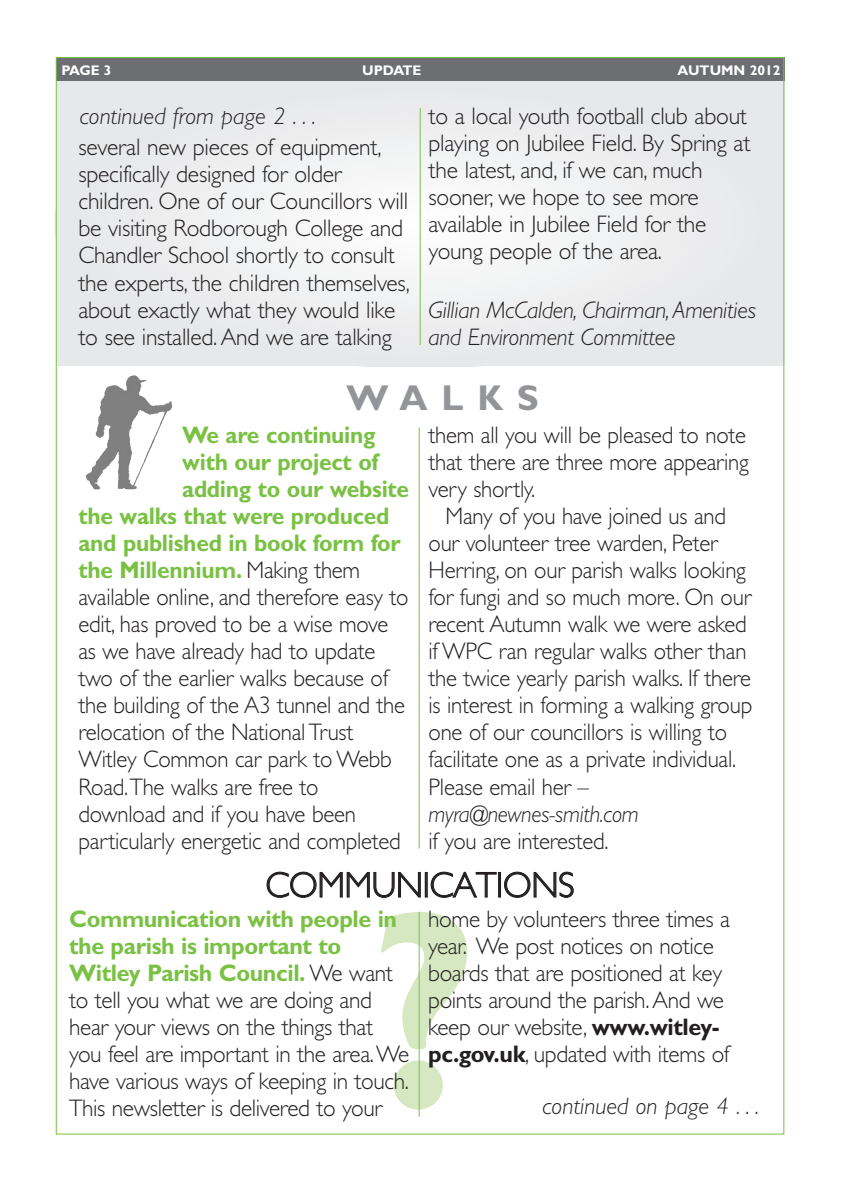
<style>
.page{position:relative;width:842px;height:1191px;background:#fff}
.page>*{position:absolute;margin:0;border:0;box-sizing:border-box;transform-origin:0 0}
.t1{font:700 282.2px "Gill Sans";color:#d5e8c1}
.t2{font:300 36px "Gill Sans";letter-spacing:-.01em;color:#231f20}
.t3{font:700 36px "Gill Sans";letter-spacing:.385em;color:#939598}
.t4{font:300 24px/27px "Gill Sans";letter-spacing:-.01em;color:#231f20}
.t5{font:300 24px/27px "Gill Sans";letter-spacing:-.01em;color:#231f20;text-align:justify;scale:.95 1}
.t6{font:700 24px "Gill Sans";letter-spacing:-.01em;color:#79c142;scale:.95 1}
.t7{font:italic 300 24px/27px "Gill Sans";letter-spacing:-.01em;color:#231f20}
.t8{font:italic 300 24px "Gill Sans";letter-spacing:-.01em;color:#231f20;scale:.95 1}
.t9{font:700 14px "Gill Sans";color:#fff}
.s1{font-weight:300;color:#231f20}
.s2{font-weight:700;color:#79c142}
.s3{font-weight:700}
</style>
<div class="page">
<div style="left:56px;top:57px;width:728px;height:26px;background:#6d6e71"></div>
<hr style="left:419px;top:427px;width:1px;height:421px;background:#79c142">
<div style="left:58px;top:81px;width:724px;height:285px;background:#e7e8e9"></div>
<div style="left:67px;top:85px;width:706px;height:278px;background:#e7e8e9;border-radius:50%"></div>
<div style="left:122px;top:106px;width:596px;height:236px;background:#ebebed;border-radius:50%"></div>
<div style="left:176px;top:128px;width:488px;height:192px;background:#efeff0;border-radius:50%"></div>
<div style="left:230px;top:149px;width:380px;height:150px;background:#f2f3f4;border-radius:50%"></div>
<div style="left:284px;top:170px;width:272px;height:107px;background:#f6f6f7;border-radius:50%"></div>
<div style="left:339px;top:192px;width:162px;height:64px;background:#fafafa;border-radius:50%"></div>
<div style="left:393px;top:213px;width:54px;height:22px;background:#fefefe;border-radius:50%"></div>
<hr style="left:420px;top:108px;width:1px;height:237px;background:#79c142">
<img style="left:86px;top:414px;width:25px;height:61px">
<hr style="left:419px;top:911px;width:1px;height:205px;background:#79c142">
<p class="t9" style="left:61px;top:65px;width:52px">PAGE 3</p>
<p class="t9" style="left:362px;top:65px;width:61px">UPDATE</p>
<p class="t9" style="left:677px;top:65px;width:105px">AUTUMN 2012</p>
<p class="t7" style="left:80px;top:105px;width:238px">continued from page 2 . . .</p>
<p class="t4" style="left:78px;top:136px;width:333px">several new pieces of equipment, specifically designed for older children. One of our Councillors will be visiting Rodborough College and Chandler School shortly to consult the experts, the children themselves, about exactly what they would like to see installed. And we are talking</p>
<p class="t4" style="left:429px;top:105px;width:323px">to a local youth football club about playing on Jubilee Field. By Spring at the latest, and, if we can, much sooner, we hope to see more available in Jubilee Field for the young people of the area.</p>
<p class="t7" style="left:429px;top:299px;width:329px">Gillian McCalden, Chairman,Amenities and Environment Committee</p>
<h2 class="t3" style="left:346px;top:385px;width:194px">WALKS</h2>
<p class="t6" style="left:182px;top:427px;width:205px">We are continuing</p>
<p class="t6" style="left:182px;top:454px;width:208px">with our project of</p>
<p class="t6" style="left:182px;top:481px;width:240px">adding to our website</p>
<p class="t6" style="left:78px;top:508px;width:329px">the walks that were produced</p>
<p class="t6" style="left:78px;top:535px;width:341px">and published in book form for</p>
<p class="t6" style="left:78px;top:562px;width:298px">the Millennium. <span class="s1">Making them</span></p>
<p class="t5" style="left:78px;top:586px;width:349px">available online, and therefore easy to</p>
<p class="t5" style="left:78px;top:613px;width:328px">edit, has proved to be a wise move</p>
<p class="t5" style="left:78px;top:640px;width:314px">as we have already had to update</p>
<p class="t5" style="left:78px;top:667px;width:328px">two of the earlier walks because of</p>
<p class="t5" style="left:78px;top:694px;width:345px">the building of the A3 tunnel and the</p>
<p class="t5" style="left:78px;top:721px;width:291px">relocation of the National Trust</p>
<p class="t5" style="left:78px;top:748px;width:331px">Witley Common car park to Webb</p>
<p class="t5" style="left:78px;top:775px;width:254px">Road.The walks are free to</p>
<p class="t5" style="left:78px;top:802px;width:294px">download and if you have been</p>
<p class="t5" style="left:78px;top:829px;width:341px">particularly energetic and completed</p>
<p class="t5" style="left:429px;top:424px;width:339px">them all you will be pleased to note that there are three more appearing very shortly.</p>
<p class="t5" style="left:429px;top:505px;width:342px;text-align:left;text-indent:17px">Many of you have joined us and our volunteer tree warden, Peter Herring, on our parish walks looking for fungi and so much more. On our recent Autumn walk we were asked if WPC ran regular walks other than the twice yearly parish walks. If there is interest in forming a walking group one of our councillors is willing to facilitate one as a private individual.<br>Please email her –</p>
<p class="t8" style="left:429px;top:805px;width:223px">myra@newnes-smith.com</p>
<p class="t5" style="left:429px;top:829px;width:191px">if you are interested.</p>
<h2 class="t2" style="left:265px;top:872px;width:311px">COMMUNICATIONS</h2>
<h1 class="t1" style="left:374px;top:914px;width:107px">?</h1>
<p class="t4" style="left:69px;top:907px;width:342px"><span class="s2">Communication with people in the parish is important to<br>Witley Parish Council.</span> We want to tell you what we are doing and hear your views on the things that you feel are important in the area.We have various ways of keeping in touch.<br>This newsletter is delivered to your</p>
<p class="t4" style="left:428px;top:907px;width:303px">home by volunteers three times a year. We post notices on notice boards that are positioned at key points around the parish.And we keep our website, <span class="s3">www.witley&shy;pc.gov.uk</span>, updated with items of</p>
<p class="t7" style="left:542px;top:1094px;width:218px">continued on page 4 . . .</p>
</div>
